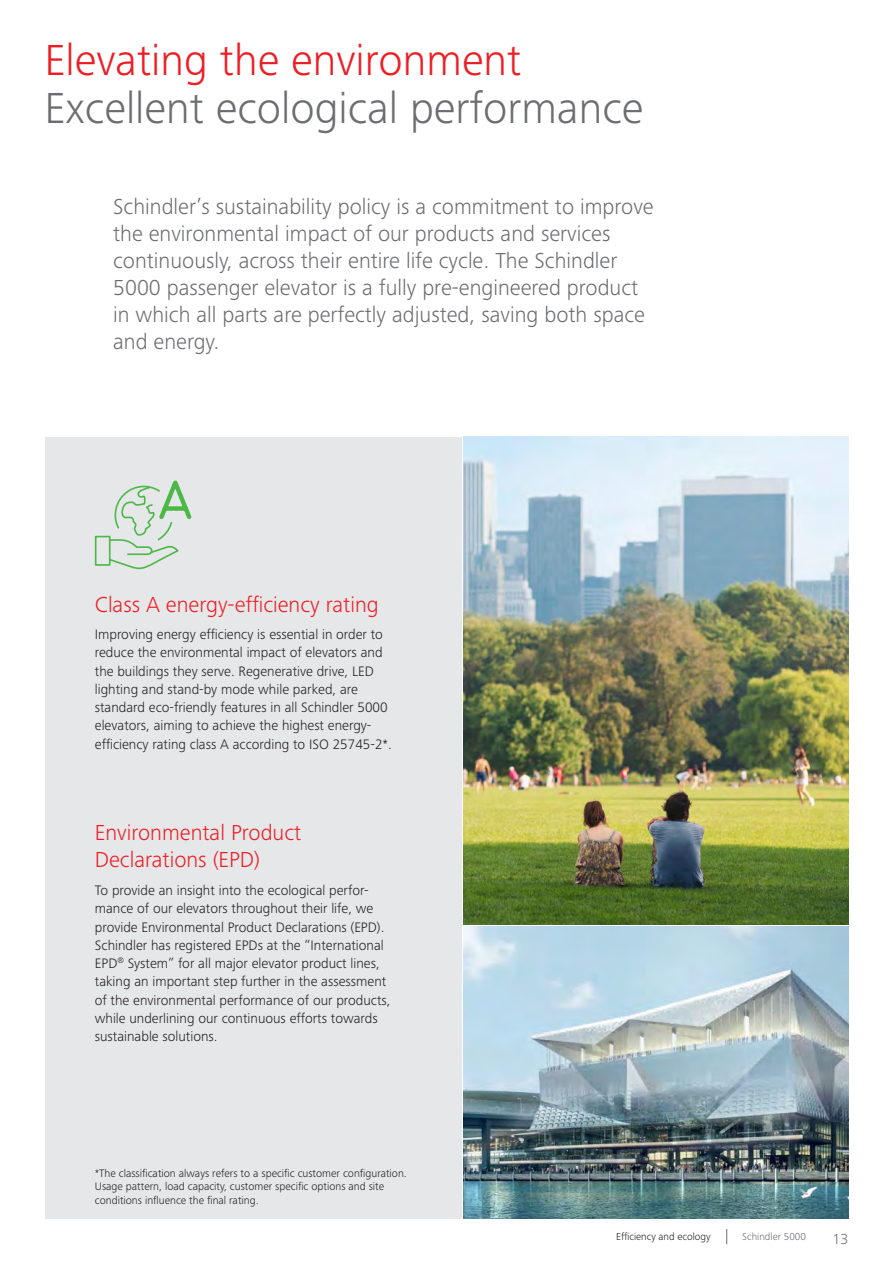
<style>
.page{position:relative;width:893px;height:1263px;background:#fff}
.page>*{position:absolute;margin:0;border:0;box-sizing:border-box;transform-origin:0 0}
.t1{font:300 45px "Frutiger Next LTW1 G";color:#6c6d70}
.t2{font:300 45px "Frutiger Next LTW1 G";color:#ee1d23}
.t3{font:300 22.5px/27px "Frutiger Next LTW1 G";color:#6c6d70}
.t4{font:300 22.5px/27px "Frutiger Next LTW1 G";color:#ee1d23}
.t5{font:300 15px "Frutiger Next LTW1 G";color:#6c6d70}
.t6{font:300 14.25px/18.3px "Frutiger Next LTW1 G";color:#231f20}
.t7{font:300 11.25px/13.5px "Frutiger Next LTW1 G";color:#231f20}
.t8{font:300 10.5px "Frutiger Next LTW1 G";color:#231f20}
.t9{font:300 10.5px "Frutiger Next LTW1 G";color:#6c6d70}
.t10{font:300 8.25px "Frutiger Next LTW1 G";color:#231f20}
</style>
<div class="page">
<div style="left:45px;top:437px;width:416px;height:781px;background:#e6e7e9"></div>
<img style="left:463px;top:437px;width:385px;height:487px">
<img style="left:463px;top:926px;width:385px;height:292px">
<div style="left:95px;top:536px;width:16px;height:30px;border:2px solid #4cb848"></div>
<svg style="left:108px;top:480px;width:84px;height:90px"></svg>
<svg style="left:726px;top:1229px;width:1px;height:15px"></svg>
<h1 class="t2" style="left:45px;top:34px;width:478px">Elevating the environment</h1>
<h2 class="t1" style="left:45px;top:82px;width:600px">Excellent ecological performance</h2>
<p class="t3" style="left:113px;top:193px;width:542px">Schindler’s sustainability policy is a commitment to improve the environmental impact of our products and services continuously, across their entire life cycle. The Schindler 5000 passenger elevator is a fully pre-engineered product in which all parts are perfectly adjusted, saving both space and energy.</p>
<h3 class="t4" style="left:95px;top:590px;width:285px">Class A energy-efficiency rating</h3>
<p class="t6" style="left:95px;top:625px;width:290px">Improving energy efficiency is essential in order to</p>
<p class="t6" style="left:95px;top:643px;width:289px">reduce the environmental impact of elevators and</p>
<p class="t6" style="left:95px;top:662px;width:281px">the buildings they serve. Regenerative drive, LED</p>
<p class="t6" style="left:95px;top:680px;width:265px">lighting and stand-by mode while parked, are</p>
<p class="t6" style="left:95px;top:698px;width:294px">standard eco-friendly features in all Schindler 5000</p>
<p class="t6" style="left:95px;top:716px;width:278px">elevators, aiming to achieve the highest energy-</p>
<p class="t6" style="left:95px;top:735px;width:299px">efficiency rating class A according to ISO 25745-2*.</p>
<h3 class="t4" style="left:95px;top:819px;width:208px">Environmental Product<br>Declarations (EPD)</h3>
<p class="t6" style="left:95px;top:881px;width:291px">To provide an insight into the ecological perfor&shy;mance of our elevators throughout their life, we provide Environmental Product Declarations (EPD).<br>Schindler has registered EPDs at the “International</p>
<p class="t10" style="left:117px;top:956px;width:8px">®</p>
<p class="t6" style="left:95px;top:954px;width:297px">EPD System” for all major elevator product lines, taking an important step further in the assessment of the environmental performance of our products, while underlining our continuous efforts towards sustainable solutions.</p>
<p class="t7" style="left:95px;top:1166px;width:314px">*The classification always refers to a specific customer configuration.<br>Usage pattern, load capacity, customer specific options and site conditions influence the final rating.</p>
<p class="t8" style="left:616px;top:1231px;width:96px">Efficiency and ecology</p>
<p class="t9" style="left:742px;top:1231px;width:65px">Schindler 5000</p>
<p class="t5" style="left:832px;top:1230px;width:17px">13</p>
</div>
